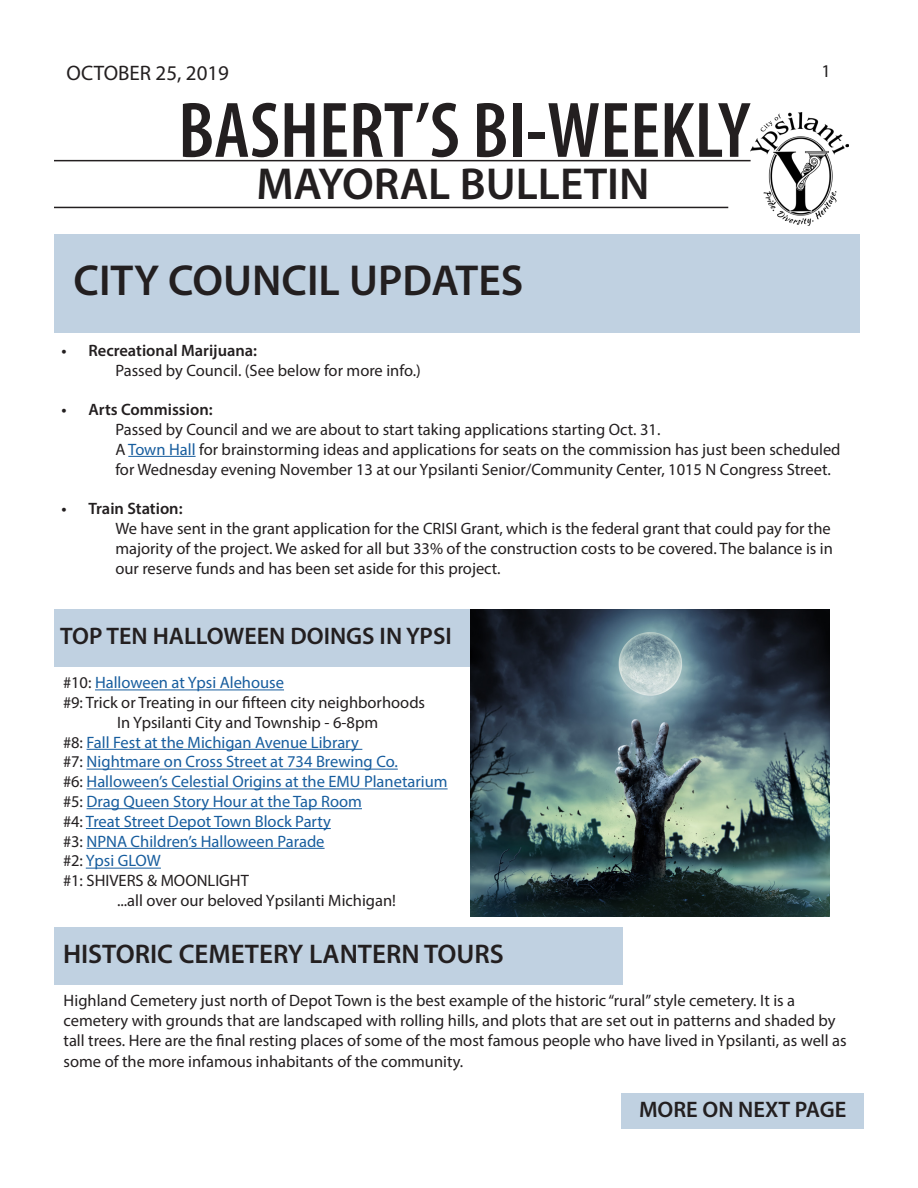
<style>
.page{position:relative;width:918px;height:1188px;background:#fff}
.page>*{position:absolute;margin:0;border:0;box-sizing:border-box;transform-origin:0 0}
.t1{font:600 condensed 79.5px "Myriad Pro";color:#231f20}
.t2{font:600 45px "Myriad Pro";color:#231f20}
.t3{font:600 43.5px "Myriad Pro";color:#231f20}
.t4{font:600 27px "Myriad Pro";color:#231f20}
.t5{font:600 24px "Myriad Pro";color:#231f20}
.t6{font:600 22.5px "Myriad Pro";color:#231f20}
.t7{font:21px "Myriad Pro";color:#231f20}
.t8{font:18px "Myriad Pro";color:#231f20}
.t9{font:16.5px/19.8px "Myriad Pro";color:#231f20}
.t10{font:16.5px "Myriad Pro";color:#175d9e}
.s1{font-weight:600}
.s2{color:#175d9e}
.s3{color:#231f20}
</style>
<div class="page">
<div style="left:54px;top:609px;width:569px;height:58px;background:#c0d1e1"></div>
<hr style="left:128px;top:456px;width:68px;height:1px;background:#175d9e">
<hr style="left:54px;top:160px;width:697px;height:1px;background:#231f20">
<hr style="left:54px;top:207px;width:674px;height:1px;background:#231f20">
<img style="left:750px;top:112px;width:99px;height:114px">
<div style="left:54px;top:234px;width:806px;height:99px;background:#c0d1e1"></div>
<div style="left:622px;top:1093px;width:242px;height:36px;background:#c0d1e1"></div>
<img style="left:471px;top:609px;width:359px;height:307px">
<hr style="left:95px;top:690px;width:189px;height:1px;background:#175d9e">
<hr style="left:87px;top:749px;width:275px;height:1px;background:#175d9e">
<hr style="left:87px;top:769px;width:311px;height:1px;background:#175d9e">
<hr style="left:87px;top:789px;width:361px;height:1px;background:#175d9e">
<hr style="left:87px;top:808px;width:275px;height:1px;background:#175d9e">
<hr style="left:86px;top:828px;width:245px;height:1px;background:#175d9e">
<hr style="left:87px;top:848px;width:238px;height:1px;background:#175d9e">
<hr style="left:86px;top:868px;width:75px;height:1px;background:#175d9e">
<div style="left:54px;top:927px;width:569px;height:58px;background:#c0d1e1"></div>
<p class="t7" style="left:67px;top:60px;width:164px">OCTOBER 25, 2019</p>
<p class="t8" style="left:821px;top:60px;width:11px">1</p>
<p class="t1" style="left:178px;top:81px;width:573px">BASHERT’S BI-WEEKLY</p>
<p class="t2" style="left:256px;top:156px;width:395px">MAYORAL BULLETIN</p>
<p class="t3" style="left:74px;top:252px;width:451px">CITY COUNCIL UPDATES</p>
<p class="t9" style="left:115px;top:340px;width:307px;text-indent:-54px"><span class="s1">• Recreational Marijuana:<br></span>Passed by Council. (See below for more info.)</p>
<p class="t9" style="left:115px;top:399px;width:727px;text-indent:-54px"><span class="s1">• Arts Commission:<br></span>Passed by Council and we are about to start taking applications starting Oct. 31.<br>A <span class="s2">Town Hall</span> for brainstorming ideas and applications for seats on the commission has just been scheduled for Wednesday evening November 13 at our Ypsilanti Senior/Community Center, 1015 N Congress Street.</p>
<p class="t9" style="left:115px;top:498px;width:719px;text-indent:-54px"><span class="s1">• Train Station:<br></span>We have sent in the grant application for the CRISI Grant, which is the federal grant that could pay for the majority of the project. We asked for all but 33% of the construction costs to be covered. The balance is in our reserve funds and has been set aside for this project.</p>
<p class="t5" style="left:60px;top:621px;width:393px">TOP TEN HALLOWEEN DOINGS IN YPSI</p>
<p class="t10" style="left:63px;top:673px;width:223px"><span class="s3">#10:</span> Halloween at Ypsi Alehouse</p>
<p class="t9" style="left:63px;top:692px;width:364px">#9: Trick or Treating in our fifteen city neighborhoods</p>
<p class="t9" style="left:117px;top:712px;width:263px">In Ypsilanti City and Township - 6-8pm</p>
<p class="t10" style="left:63px;top:732px;width:297px"><span class="s3">#8:</span> Fall Fest at the Michigan Avenue Library</p>
<p class="t10" style="left:63px;top:752px;width:336px"><span class="s3">#7:</span> Nightmare on Cross Street at 734 Brewing Co.</p>
<p class="t10" style="left:63px;top:772px;width:386px"><span class="s3">#6:</span> Halloween’s Celestial Origins at the EMU Planetarium</p>
<p class="t10" style="left:63px;top:791px;width:300px"><span class="s3">#5:</span> Drag Queen Story Hour at the Tap Room</p>
<p class="t10" style="left:63px;top:811px;width:269px"><span class="s3">#4:</span> Treat Street Depot Town Block Party</p>
<p class="t10" style="left:63px;top:831px;width:263px"><span class="s3">#3:</span> NPNA Children’s Halloween Parade</p>
<p class="t10" style="left:63px;top:851px;width:99px"><span class="s3">#2:</span> Ypsi GLOW</p>
<p class="t9" style="left:63px;top:871px;width:187px">#1: SHIVERS &amp; MOONLIGHT</p>
<p class="t9" style="left:117px;top:890px;width:281px">...all over our beloved Ypsilanti Michigan!</p>
<p class="t4" style="left:63px;top:936px;width:442px">HISTORIC CEMETERY LANTERN TOURS</p>
<p class="t9" style="left:64px;top:990px;width:733px">Highland Cemetery just north of Depot Town is the best example of the historic “rural” style cemetery. It is a</p>
<p class="t9" style="left:64px;top:1010px;width:785px">cemetery with grounds that are landscaped with rolling hills, and plots that are set out in patterns and shaded by tall trees. Here are the final resting places of some of the most famous people who have lived in Ypsilanti, as well as</p>
<p class="t9" style="left:64px;top:1051px;width:401px">some of the more infamous inhabitants of the community.</p>
<p class="t6" style="left:639px;top:1095px;width:209px">MORE ON NEXT PAGE</p>
</div>
